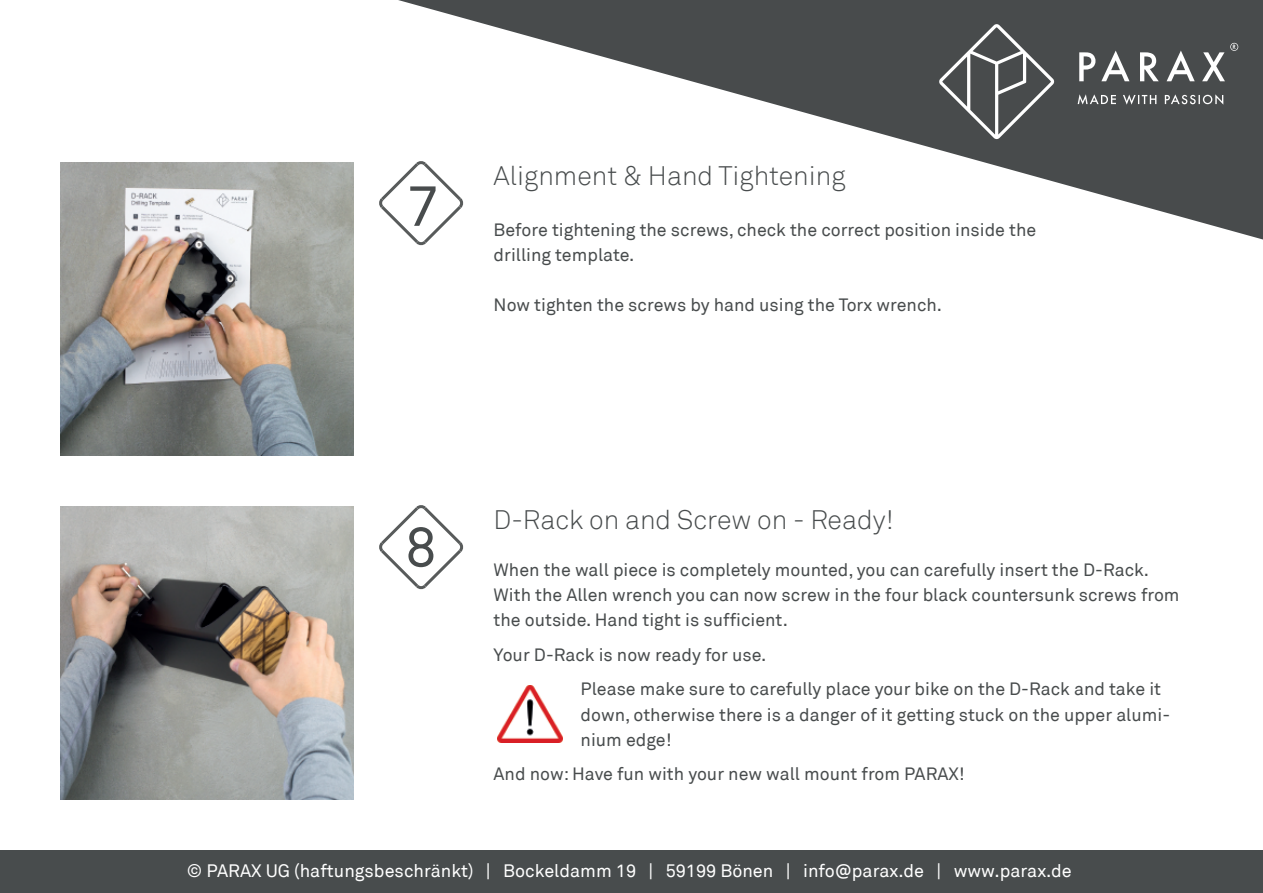
<style>
.page{position:relative;width:1263px;height:893px;background:#fff}
.page>*{position:absolute;margin:0;border:0;box-sizing:border-box;transform-origin:0 0}
.t1{font:300 26.7px "Akkurat";color:#484c4d}
.t2{font:18px "Akkurat";color:#fff}
.t3{font:17.85px/25.2px "Akkurat";color:#484c4d}
</style>
<div class="page">
<svg style="left:398px;top:0;width:865px;height:240px"></svg>
<svg style="left:939px;top:24px;width:299px;height:115px;background:#5a5d5e"></svg>
<div style="left:0;top:851px;width:1263px;height:42px;background:#484c4d"></div>
<img style="left:61px;top:507px;width:293px;height:292px">
<img style="left:61px;top:163px;width:293px;height:293px">
<svg style="left:379px;top:160px;width:85px;height:86px"></svg>
<svg style="left:379px;top:505px;width:85px;height:85px"></svg>
<img style="left:498px;top:686px;width:65px;height:57px">
<h1 class="t1" style="left:494px;top:166px;width:354px">Alignment &amp; Hand Tightening</h1>
<p class="t3" style="left:494px;top:218px;width:544px">Before tightening the screws, check the correct position inside the drilling template.</p>
<p class="t3" style="left:494px;top:294px;width:450px">Now tighten the screws by hand using the Torx wrench.</p>
<h1 class="t1" style="left:494px;top:510px;width:402px">D-Rack on and Screw on - Ready!</h1>
<p class="t3" style="left:494px;top:558px;width:687px">When the wall piece is completely mounted, you can carefully insert the D-Rack.<br>With the Allen wrench you can now screw in the four black countersunk screws from the outside. Hand tight is sufficient.</p>
<p class="t3" style="left:581px;top:639px;width:582px;line-height:34.5px;text-indent:-87px">Your D-Rack is now ready for use.<br>Please make sure to carefully place your bike on the D-Rack and take it</p>
<p class="t3" style="left:581px;top:703px;width:591px">down, otherwise there is a danger of it getting stuck on the upper alumi&shy;nium edge!</p>
<p class="t3" style="left:494px;top:763px;width:473px">And now: Have fun with your new wall mount from PARAX!</p>
<p class="t2" style="left:187px;top:863px;width:886px">© PARAX UG (haftungsbeschränkt) | Bockeldamm 19 | 59199 Bönen | info@parax.de | www.parax.de</p>
</div>
